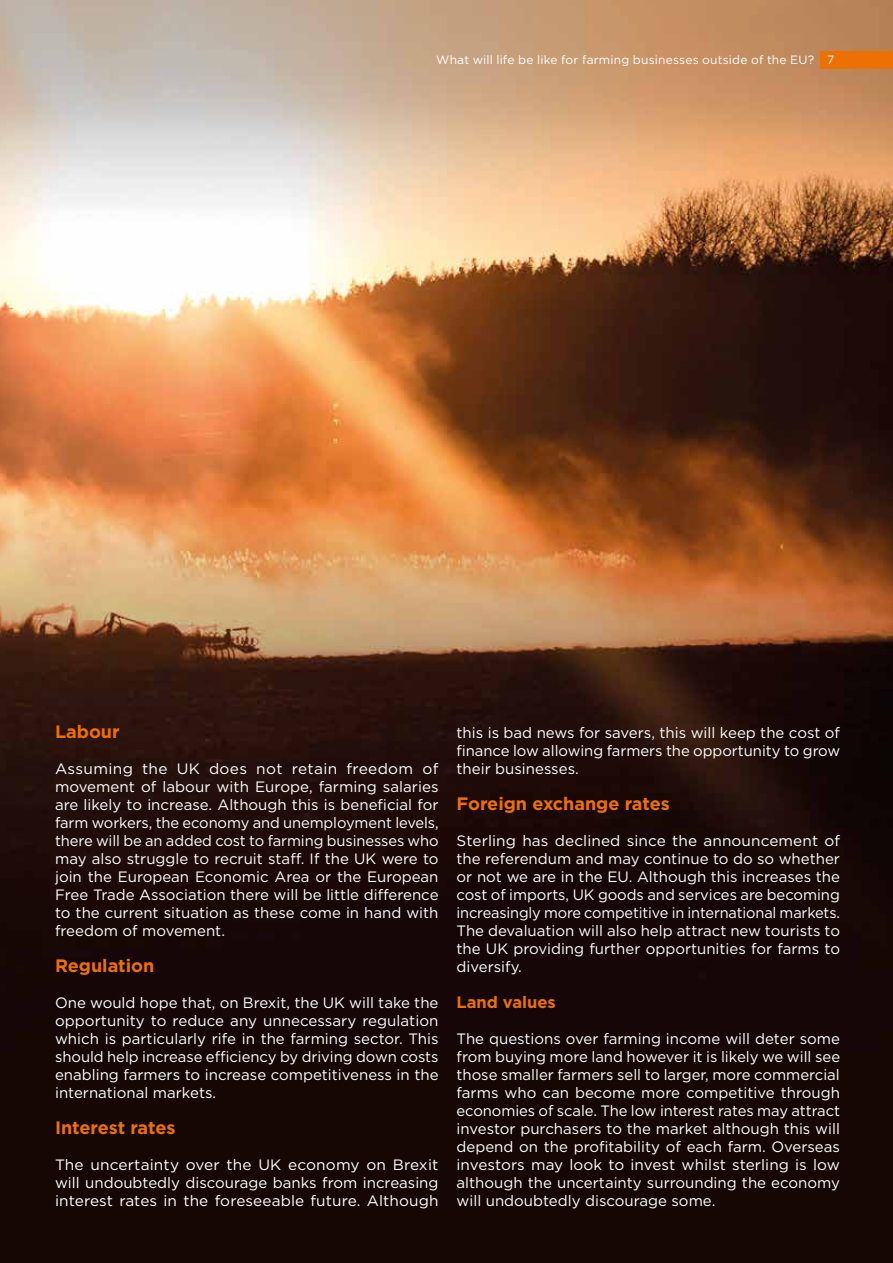
<style>
.page{position:relative;width:893px;height:1263px;background:#fff}
.page>*{position:absolute;margin:0;border:0;box-sizing:border-box;transform-origin:0 0}
.t1{font:700 18px "Gotham";color:#ed7004}
.t2{font:700 16.5px "Gotham";color:#ed7004}
.t3{font:15px/18px "Gotham";color:#fff;text-align:justify}
.t4{font:12px "Gotham";letter-spacing:.015em;color:#fff}
</style>
<div class="page">
<img style="left:0;top:0;width:893px;height:1263px">
<div style="left:821px;top:51px;width:72px;height:17px;background:#ed7004"></div>
<p class="t4" style="left:436px;top:52px;width:400px">What will life be like for farming businesses outside of the EU? 7</p>
<p class="t1" style="left:55px;top:720px;width:66px">Labour</p>
<p class="t3" style="left:55px;top:759px;width:385px">Assuming the UK does not retain freedom of movement of labour with Europe, farming salaries are likely to increase. Although this is beneficial for farm workers, the economy and unemployment levels, there will be an added cost to farming businesses who may also struggle to recruit staff. If the UK were to join the European Economic Area or the European Free Trade Association there will be little difference to the current situation as these come in hand with freedom of movement.</p>
<p class="t1" style="left:55px;top:954px;width:101px">Regulation</p>
<p class="t3" style="left:55px;top:993px;width:385px">One would hope that, on Brexit, the UK will take the opportunity to reduce any unnecessary regulation which is particularly rife in the farming sector. This should help increase efficiency by driving down costs enabling farmers to increase competitiveness in the international markets.</p>
<p class="t1" style="left:55px;top:1116px;width:122px">Interest rates</p>
<p class="t3" style="left:55px;top:1155px;width:385px">The uncertainty over the UK economy on Brexit will undoubtedly discourage banks from increasing interest rates in the foreseeable future. Although</p>
<p class="t3" style="left:457px;top:723px;width:385px">this is bad news for savers, this will keep the cost of finance low allowing farmers the opportunity to grow their businesses.</p>
<p class="t1" style="left:457px;top:792px;width:215px">Foreign exchange rates</p>
<p class="t3" style="left:457px;top:831px;width:385px">Sterling has declined since the announcement of the referendum and may continue to do so whether or not we are in the EU. Although this increases the cost of imports, UK goods and services are becoming increasingly more competitive in international markets.<br>The devaluation will also help attract new tourists to the UK providing further opportunities for farms to diversify.</p>
<p class="t2" style="left:457px;top:991px;width:101px">Land values</p>
<p class="t3" style="left:457px;top:1029px;width:385px">The questions over farming income will deter some from buying more land however it is likely we will see those smaller farmers sell to larger, more commercial farms who can become more competitive through economies of scale. The low interest rates may attract investor purchasers to the market although this will depend on the profitability of each farm. Overseas investors may look to invest whilst sterling is low although the uncertainty surrounding the economy will undoubtedly discourage some.</p>
</div>
